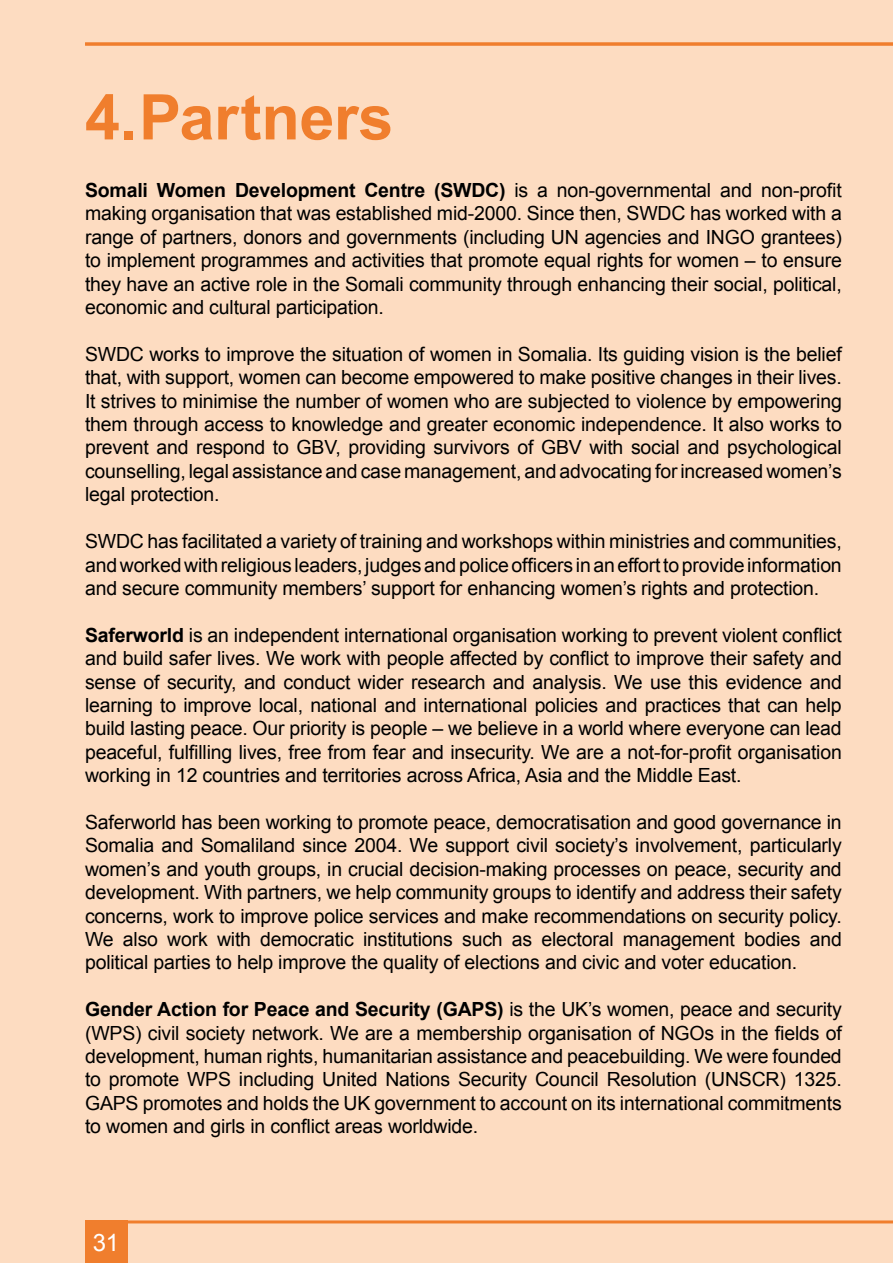
<style>
.page{position:relative;width:893px;height:1263px;background:#fddcc1}
.page>*{position:absolute;margin:0;border:0;box-sizing:border-box;transform-origin:0 0}
.A_head{font:700 63px "Arial";letter-spacing:-.005em;color:#f07e2d}
.t1{font:24px "Arial";color:#fff}
.t2{font:19.5px/23.4px "Arial";letter-spacing:-.01em;color:#000;text-align:justify}
.s1{font-weight:700}
</style>
<div class="page">
<hr style="left:85px;top:1220px;width:808px;height:3px;background:#f07e2d">
<div style="left:85px;top:1220px;width:43px;height:43px;background:#f07e2d"></div>
<hr style="left:85px;top:43px;width:808px;height:3px;background:#f07e2d">
<p class="A_head" style="left:85px;top:75px;width:310px">4.Partners</p>
<p class="t2" style="left:85px;top:179px;width:758px"><span class="s1">Somali Women Development Centre (SWDC)</span> is a non-governmental and non-profit making organisation that was established mid-2000. Since then, SWDC has worked with a range of partners, donors and governments (including UN agencies and INGO grantees) to implement programmes and activities that promote equal rights for women – to ensure they have an active role in the Somali community through enhancing their social, political, economic and cultural participation.</p>
<p class="t2" style="left:85px;top:342px;width:758px">SWDC works to improve the situation of women in Somalia. Its guiding vision is the belief that, with support, women can become empowered to make positive changes in their lives.<br>It strives to minimise the number of women who are subjected to violence by empowering them through access to knowledge and greater economic independence. It also works to prevent and respond to GBV, providing survivors of GBV with social and psychological counselling, legal assistance and case management, and advocating for increased women’s legal protection.</p>
<p class="t2" style="left:85px;top:530px;width:758px">SWDC has facilitated a variety of training and workshops within ministries and communities, and worked with religious leaders, judges and police officers in an effort to provide information and secure community members’ support for enhancing women’s rights and protection.</p>
<p class="t2" style="left:85px;top:623px;width:758px"><span class="s1">Saferworld</span> is an independent international organisation working to prevent violent conflict and build safer lives. We work with people affected by conflict to improve their safety and sense of security, and conduct wider research and analysis. We use this evidence and learning to improve local, national and international policies and practices that can help build lasting peace. Our priority is people – we believe in a world where everyone can lead peaceful, fulfilling lives, free from fear and insecurity. We are a not-for-profit organisation working in 12 countries and territories across Africa, Asia and the Middle East.</p>
<p class="t2" style="left:85px;top:810px;width:758px">Saferworld has been working to promote peace, democratisation and good governance in Somalia and Somaliland since 2004. We support civil society’s involvement, particularly women’s and youth groups, in crucial decision-making processes on peace, security and development. With partners, we help community groups to identify and address their safety concerns, work to improve police services and make recommendations on security policy.<br>We also work with democratic institutions such as electoral management bodies and political parties to help improve the quality of elections and civic and voter education.</p>
<p class="t2" style="left:85px;top:998px;width:758px"><span class="s1">Gender Action for Peace and Security (GAPS)</span> is the UK’s women, peace and security (WPS) civil society network. We are a membership organisation of NGOs in the fields of development, human rights, humanitarian assistance and peacebuilding. We were founded to promote WPS including United Nations Security Council Resolution (UNSCR) 1325.<br>GAPS promotes and holds the UK government to account on its international commitments to women and girls in conflict areas worldwide.</p>
<p class="t1" style="left:93px;top:1226px;width:28px">31</p>
</div>
